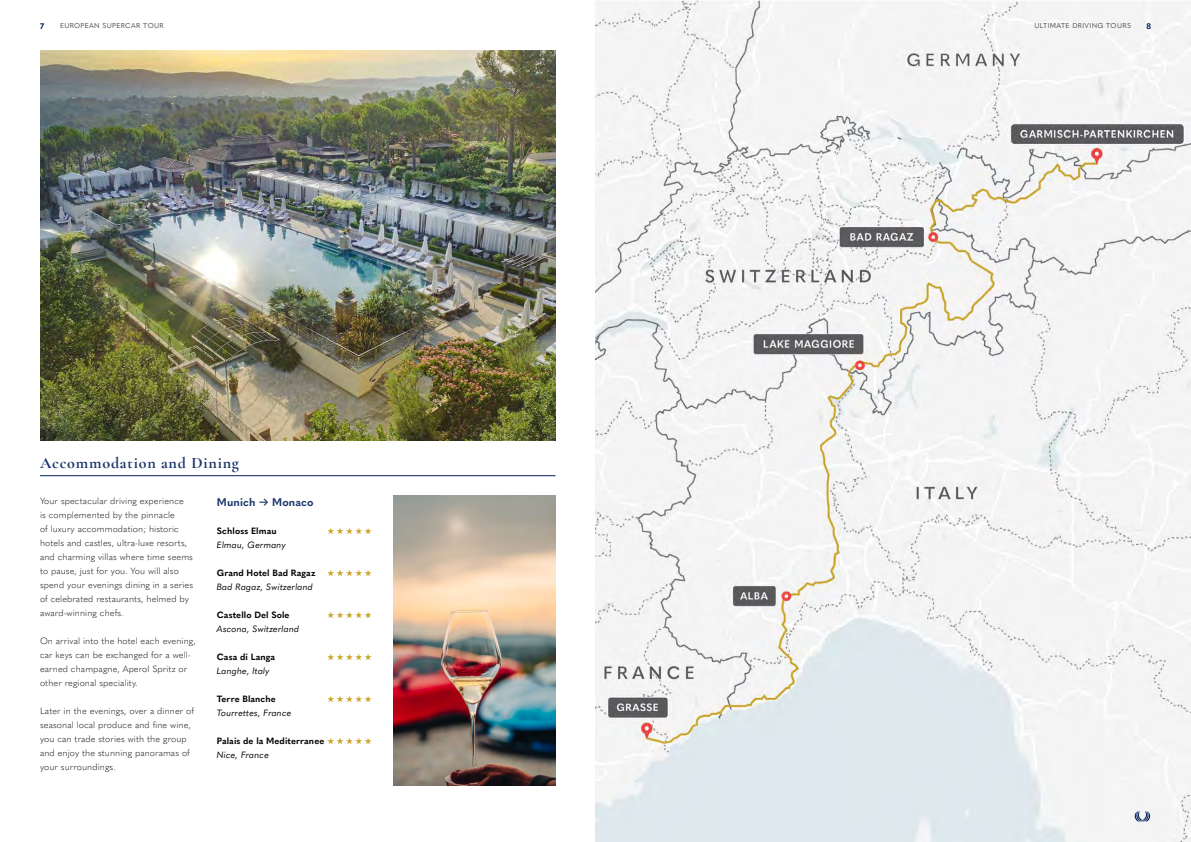
<style>
.page{position:relative;width:1191px;height:842px;background:#fff}
.page>*{position:absolute;margin:0;border:0;box-sizing:border-box;transform-origin:0 0}
.t1{font:700 16px "Cormorant Garamond";letter-spacing:.05em;color:#1a366b}
.t2{font:700 11px "Quasimoda";letter-spacing:.01em;color:#1a366b}
.t3{font:300 9px/14px "Quasimoda";letter-spacing:.01em;color:#1a1a1a}
.t4{font:700 9px/14px "Quasimoda";letter-spacing:.01em;color:#000}
.t5{font:italic 9px "Quasimoda";letter-spacing:.01em;color:#000}
.t6{font:700 9px "Proxima Nova";color:#c9a42a}
.t7{font:700 8px "Quasimoda";color:#00205b}
.t8{font:7px "Quasimoda";letter-spacing:.05em;color:#4d4d4d}
.s1{font-family:"Proxima Nova";color:#c9a42a}
.s2{font-weight:400;font-style:italic}
</style>
<div class="page">
<img style="left:40px;top:50px;width:515px;height:390px">
<img style="left:595px;top:0;width:596px;height:842px">
<svg style="left:1134px;top:811px;width:16px;height:10px"></svg>
<hr style="left:40px;top:475px;width:515px;height:1px;background:#00205b">
<img style="left:394px;top:495px;width:161px;height:291px">
<p class="t7" style="left:40px;top:20px;width:6px">7</p>
<p class="t8" style="left:60px;top:21px;width:105px">EUROPEAN SUPERCAR TOUR</p>
<h1 class="t1" style="left:40px;top:453px;width:201px">Accommodation and Dining</h1>
<p class="t3" style="left:40px;top:493px;width:155px">Your spectacular driving experience<br>is complemented by the pinnacle<br>of luxury accommodation; historic hotels and castles, ultra-luxe resorts, and charming villas where time seems to pause, just for you. You will also spend your evenings dining in a series of celebrated restaurants, helmed by award-winning chefs.</p>
<p class="t3" style="left:40px;top:633px;width:157px">On arrival into the hotel each evening, car keys can be exchanged for a well&shy;earned champagne, Aperol Spritz or other regional speciality.</p>
<p class="t3" style="left:40px;top:703px;width:156px">Later in the evenings, over a dinner of seasonal local produce and fine wine, you can trade stories with the group and enjoy the stunning panoramas of your surroundings.</p>
<p class="t2" style="left:217px;top:493px;width:98px">Munich → Monaco</p>
<p class="t4" style="left:217px;top:523px;width:61px">Schloss Elmau</p>
<p class="t6" style="left:327px;top:524px;width:46px">★ ★ ★ ★ ★</p>
<p class="t5" style="left:217px;top:538px;width:71px">Elmau, Germany</p>
<p class="t4" style="left:217px;top:565px;width:100px">Grand Hotel Bad Ragaz</p>
<p class="t6" style="left:327px;top:566px;width:46px">★ ★ ★ ★ ★</p>
<p class="t5" style="left:217px;top:580px;width:98px">Bad Ragaz, Switzerland</p>
<p class="t4" style="left:217px;top:607px;width:74px">Castello Del Sole</p>
<p class="t6" style="left:327px;top:608px;width:46px">★ ★ ★ ★ ★</p>
<p class="t5" style="left:217px;top:622px;width:84px">Ascona, Switzerland</p>
<p class="t4" style="left:217px;top:649px;width:60px">Casa di Langa</p>
<p class="t6" style="left:327px;top:650px;width:46px">★ ★ ★ ★ ★</p>
<p class="t5" style="left:217px;top:664px;width:54px">Langhe, Italy</p>
<p class="t4" style="left:217px;top:691px;width:61px">Terre Blanche</p>
<p class="t6" style="left:327px;top:692px;width:46px">★ ★ ★ ★ ★</p>
<p class="t5" style="left:217px;top:706px;width:76px">Tourrettes, France</p>
<p class="t4" style="left:217px;top:733px;width:156px">Palais de la Mediterranee <span class="s1">★ ★ ★ ★ ★<br></span><span class="s2">Nice, France</span></p>
<p class="t8" style="left:1034px;top:21px;width:98px">ULTIMATE DRIVING TOURS</p>
<p class="t7" style="left:1146px;top:20px;width:6px">8</p>
</div>
